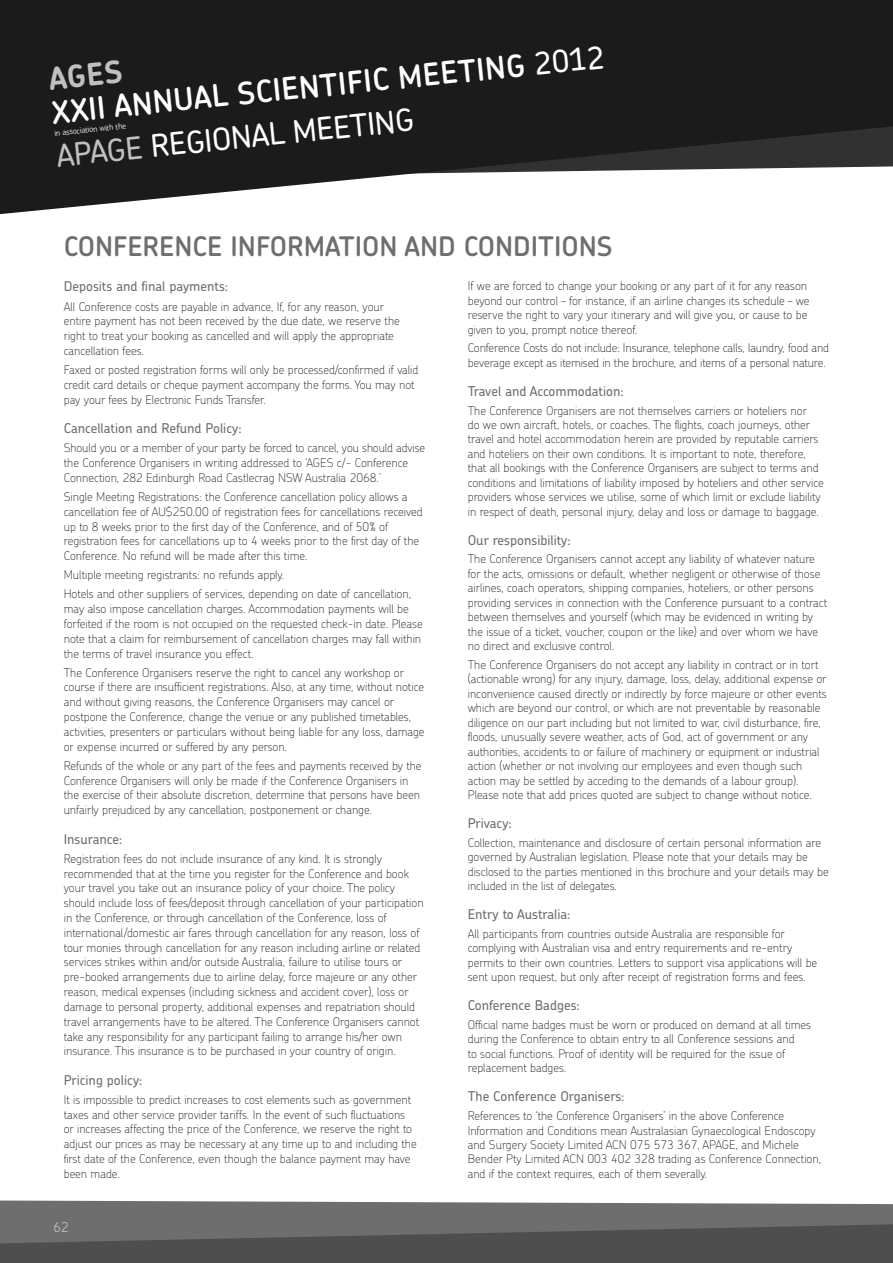
<style>
.page{position:relative;width:893px;height:1263px;background:#fff}
.page>*{position:absolute;margin:0;border:0;box-sizing:border-box;transform-origin:0 0}
.t1{font:600 30.9px "Chevin";color:#fff}
.t2{font:500 30.9px "Chevin";color:#fff}
.t3{font:700 30.9px "Chevin";color:#c0c0c0}
.t4{font:600 27px "Chevin";color:#6e6e6e}
.t5{font:500 13.5px "Chevin";color:#6e6e6e}
.t6{font:300 13.5px "Chevin";color:#c0c0c0}
.t7{font:100 12px/14.9px "Chevin";color:#1b1b1b}
.t8{font:300 8.25px "Chevin";color:#fff}
.s1{font-weight:600}
.s2{color:#c0c0c0}
</style>
<div class="page">
<svg style="left:0;top:1200px;width:893px;height:5px"></svg>
<svg style="left:0;top:0;width:893px;height:214px;background:#3d3d3d"></svg>
<svg style="left:0;top:1205px;width:893px;height:58px;background:#5d5d5d"></svg>
<h1 class="t1" style="left:345px;top:63px;width:95px;rotate:-6deg">fic Meetin</h1>
<h1 class="t2" style="left:504px;top:47px;width:100px;rotate:-6deg"><span class="s1">g</span> 2012</h1>
<h1 class="t3" style="left:47px;top:59px;width:75px;rotate:-6deg">AGES</h1>
<h1 class="t1" style="left:209px;top:76px;width:45px;rotate:-6deg">l scienti</h1>
<h1 class="t1" style="left:50px;top:93px;width:99px;rotate:-6deg">XXII Annua</h1>
<h1 class="t2" style="left:55px;top:136px;width:360px;rotate:-6deg"><span class="s2">APAGE</span> REGION AL MEETIN G</h1>
<p class="t8" style="left:54px;top:128px;width:74px;rotate:-6deg">in association with the</p>
<h2 class="t4" style="left:64px;top:228px;width:550px">CONFERENCE INFORMATION AND CONDITIONS</h2>
<p class="t5" style="left:64px;top:278px;width:166px">Deposits and final payments:</p>
<p class="t7" style="left:64px;top:299px;width:337px">All Conference costs are payable in advance, If, for any reason, your entire payment has not been received by the due date, we reserve the right to treat your booking as cancelled and will apply the appropriate cancellation fees.</p>
<p class="t7" style="left:64px;top:362px;width:356px">Faxed or posted registration forms will only be processed/confirmed if valid credit card details or cheque payment accompany the forms. You may not pay your fees by Electronic Funds Transfer.</p>
<p class="t5" style="left:64px;top:419px;width:179px">Cancellation and Refund Policy:</p>
<p class="t7" style="left:64px;top:440px;width:363px">Should you or a member of your party be forced to cancel, you should advise the Conference Organisers in writing addressed to ‘AGES c/- Conference<br>Connection, 282 Edinburgh Road Castlecrag NSW Australia 2068.’</p>
<p class="t7" style="left:64px;top:489px;width:360px">Single Meeting Registrations: the Conference cancellation policy allows a cancellation fee of AU$250.00 of registration fees for cancellations received up to 8 weeks prior to the first day of the Conference, and of 50% of registration fees for cancellations up to 4 weeks prior to the first day of the Conference. No refund will be made after this time.</p>
<p class="t7" style="left:64px;top:565px;width:349px;line-height:19px">Multiple meeting registrants: no refunds apply.<br>Hotels and other suppliers of services, depending on date of cancellation,</p>
<p class="t7" style="left:64px;top:601px;width:361px">may also impose cancellation charges. Accommodation payments will be forfeited if the room is not occupied on the requested check-in date. Please note that a claim for reimbursement of cancellation charges may fall within the terms of travel insurance you effect.</p>
<p class="t7" style="left:64px;top:665px;width:362px">The Conference Organisers reserve the right to cancel any workshop or course if there are insufficient registrations. Also, at any time, without notice and without giving reasons, the Conference Organisers may cancel or postpone the Conference, change the venue or any published timetables, activities, presenters or particulars without being liable for any loss, damage or expense incurred or suffered by any person.</p>
<p class="t7" style="left:64px;top:758px;width:359px">Refunds of the whole or any part of the fees and payments received by the Conference Organisers will only be made if the Conference Organisers in the exercise of their absolute discretion, determine that persons have been unfairly prejudiced by any cancellation, postponement or change.</p>
<p class="t5" style="left:64px;top:830px;width:60px">Insurance:</p>
<p class="t7" style="left:64px;top:851px;width:361px">Registration fees do not include insurance of any kind. It is strongly recommended that at the time you register for the Conference and book your travel you take out an insurance policy of your choice. The policy should include loss of fees/deposit through cancellation of your participation in the Conference, or through cancellation of the Conference, loss of international/domestic air fares through cancellation for any reason, loss of tour monies through cancellation for any reason including airline or related services strikes within and/or outside Australia, failure to utilise tours or pre-booked arrangements due to airline delay, force majeure or any other reason, medical expenses (including sickness and accident cover), loss or damage to personal property, additional expenses and repatriation should travel arrangements have to be altered. The Conference Organisers cannot take any responsibility for any participant failing to arrange his/her own insurance. This insurance is to be purchased in your country of origin.</p>
<p class="t5" style="left:64px;top:1071px;width:80px">Pricing policy:</p>
<p class="t7" style="left:64px;top:1092px;width:354px">It is impossible to predict increases to cost elements such as government taxes and other service provider tariffs. In the event of such fluctuations or increases affecting the price of the Conference, we reserve the right to adjust our prices as may be necessary at any time up to and including the first date of the Conference, even though the balance payment may have been made.</p>
<p class="t6" style="left:54px;top:1218px;width:17px">62</p>
<p class="t7" style="left:468px;top:279px;width:343px;line-height:14.4px">If we are forced to change your booking or any part of it for any reason beyond our control – for instance, if an airline changes its schedule – we reserve the right to vary your itinerary and will give you, or cause to be given to you, prompt notice thereof.</p>
<p class="t7" style="left:468px;top:341px;width:363px;line-height:14.4px">Conference Costs do not include: Insurance, telephone calls, laundry, food and beverage except as itemised in the brochure, and items of a personal nature.</p>
<p class="t5" style="left:468px;top:382px;width:158px">Travel and Accommodation:</p>
<p class="t7" style="left:468px;top:403px;width:357px;line-height:14.4px">The Conference Organisers are not themselves carriers or hoteliers nor<br>do we own aircraft, hotels, or coaches. The flights, coach journeys, other travel and hotel accommodation herein are provided by reputable carriers and hoteliers on their own conditions. It is important to note, therefore, that all bookings with the Conference Organisers are subject to terms and conditions and limitations of liability imposed by hoteliers and other service providers whose services we utilise, some of which limit or exclude liability in respect of death, personal injury, delay and loss or damage to baggage.</p>
<p class="t5" style="left:468px;top:531px;width:104px">Our responsibility:</p>
<p class="t7" style="left:468px;top:552px;width:361px;line-height:14.4px">The Conference Organisers cannot accept any liability of whatever nature for the acts, omissions or default, whether negligent or otherwise of those airlines, coach operators, shipping companies, hoteliers, or other persons providing services in connection with the Conference pursuant to a contract between themselves and yourself (which may be evidenced in writing by the issue of a ticket, voucher, coupon or the like) and over whom we have no direct and exclusive control.</p>
<p class="t7" style="left:468px;top:657px;width:361px;line-height:14.4px">The Conference Organisers do not accept any liability in contract or in tort (actionable wrong) for any injury, damage, loss, delay, additional expense or inconvenience caused directly or indirectly by force majeure or other events which are beyond our control, or which are not preventable by reasonable diligence on our part including but not limited to war, civil disturbance, fire, floods, unusually severe weather, acts of God, act of government or any authorities, accidents to or failure of machinery or equipment or industrial action (whether or not involving our employees and even though such action may be settled by acceding to the demands of a labour group).<br>Please note that add prices quoted are subject to change without notice.</p>
<p class="t5" style="left:468px;top:814px;width:46px">Privacy:</p>
<p class="t7" style="left:468px;top:835px;width:362px;line-height:14.4px">Collection, maintenance and disclosure of certain personal information are governed by Australian legislation. Please note that your details may be disclosed to the parties mentioned in this brochure and your details may be included in the list of delegates.</p>
<p class="t5" style="left:468px;top:905px;width:104px">Entry to Australia:</p>
<p class="t7" style="left:468px;top:926px;width:351px;line-height:14.4px">All participants from countries outside Australia are responsible for complying with Australian visa and entry requirements and re-entry permits to their own countries. Letters to support visa applications will be sent upon request, but only after receipt of registration forms and fees.</p>
<p class="t5" style="left:468px;top:997px;width:114px">Conference Badges:</p>
<p class="t7" style="left:468px;top:1017px;width:345px;line-height:14.4px">Official name badges must be worn or produced on demand at all times during the Conference to obtain entry to all Conference sessions and<br>to social functions. Proof of identity will be required for the issue of replacement badges.</p>
<p class="t5" style="left:468px;top:1088px;width:158px">The Conference Organisers:</p>
<p class="t7" style="left:468px;top:1108px;width:355px;line-height:14.4px">References to ‘the Conference Organisers’ in the above Conference Information and Conditions mean Australasian Gynaecological Endoscopy and Surgery Society Limited ACN 075 573 367, APAGE, and Michele Bender Pty Limited ACN 003 402 328 trading as Conference Connection, and if the context requires, each of them severally.</p>
</div>
